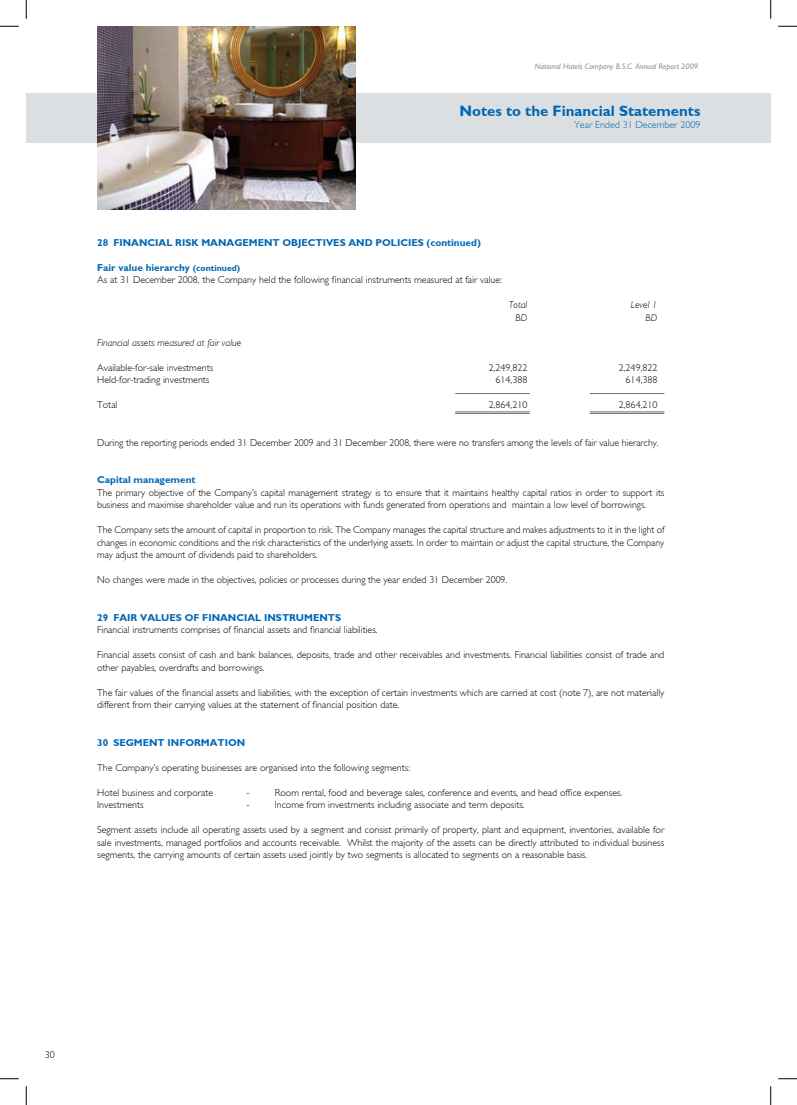
<style>
.page{position:relative;width:797px;height:1105px;background:#fff}
.page>*{position:absolute;margin:0;border:0;box-sizing:border-box;transform-origin:0 0}
.t1{font:700 15px "Gill Sans";color:#0066b3}
.t2{font:300 10px/12.5px "Gill Sans";color:#000}
.t3{font:700 10px "Gill Sans";color:#0066b3}
.t4{font:italic 300 10px "Gill Sans";color:#000}
.t5{font:300 10px "Gill Sans";color:#0066b3}
.t6{font:italic 8.12px "Gill Sans";color:#939598}
.s1{font-weight:700;color:#0066b3}
.s2{font-weight:700;font-size:8.75px;color:#0066b3}
</style>
<div class="page">
<div style="left:26px;top:94px;width:744px;height:49px;background:#dbdfe1"></div>
<hr style="left:455px;top:393px;width:75px;height:1px;background:#6d6f71">
<hr style="left:455px;top:413px;width:75px;height:1px;background:#6d6f71">
<hr style="left:455px;top:412px;width:75px;height:1px;background:#6d6f71">
<hr style="left:589px;top:393px;width:75px;height:1px;background:#6d6f71">
<hr style="left:589px;top:413px;width:75px;height:1px;background:#6d6f71">
<hr style="left:589px;top:412px;width:75px;height:1px;background:#6d6f71">
<img style="left:97px;top:26px;width:259px;height:184px">
<svg style="left:0;top:25px;width:19px;height:2px"></svg>
<svg style="left:778px;top:25px;width:19px;height:2px"></svg>
<svg style="left:0;top:1078px;width:19px;height:1px"></svg>
<svg style="left:778px;top:1078px;width:19px;height:1px"></svg>
<svg style="left:25px;top:0;width:2px;height:19px"></svg>
<svg style="left:25px;top:1086px;width:2px;height:19px"></svg>
<svg style="left:770px;top:0;width:1px;height:19px"></svg>
<svg style="left:770px;top:1086px;width:1px;height:19px"></svg>
<p class="t6" style="left:534px;top:61px;width:165px">National Hotels Company B.S.C. Annual Report 2009</p>
<p class="t1" style="left:459px;top:102px;width:242px">Notes to the Financial Statements</p>
<p class="t5" style="left:574px;top:119px;width:128px">Year Ended 31 December 2009</p>
<p class="t3" style="left:97px;top:236px;width:385px">28 FINANCIAL RISK MANAGEMENT OBJECTIVES AND POLICIES (continued)</p>
<p class="t2" style="left:97px;top:261px;width:406px"><span class="s1">Fair value hierarchy</span> <span class="s2">(continued)<br></span>As at 31 December 2008, the Company held the following financial instruments measured at fair value:</p>
<p class="t4" style="left:509px;top:299px;width:20px">Total</p>
<p class="t4" style="left:631px;top:299px;width:28px">Level 1</p>
<p class="t4" style="left:515px;top:311px;width:13px">BD</p>
<p class="t4" style="left:645px;top:311px;width:13px">BD</p>
<p class="t4" style="left:97px;top:336px;width:145px">Financial assets measured at fair value</p>
<p class="t2" style="left:97px;top:361px;width:118px">Available-for-sale investments</p>
<p class="t2" style="left:489px;top:361px;width:40px">2,249,822</p>
<p class="t2" style="left:619px;top:361px;width:40px">2,249,822</p>
<p class="t2" style="left:97px;top:374px;width:114px">Held-for-trading investments</p>
<p class="t2" style="left:495px;top:374px;width:33px">614,388</p>
<p class="t2" style="left:625px;top:374px;width:33px">614,388</p>
<p class="t2" style="left:97px;top:399px;width:22px">Total</p>
<p class="t2" style="left:489px;top:399px;width:40px">2,864,210</p>
<p class="t2" style="left:619px;top:399px;width:40px">2,864,210</p>
<p class="t2" style="left:97px;top:436px;width:563px">During the reporting periods ended 31 December 2009 and 31 December 2008, there were no transfers among the levels of fair value hierarchy.</p>
<p class="t2" style="left:97px;top:474px;width:568px"><span class="s1">Capital management<br></span>The primary objective of the Company’s capital management strategy is to ensure that it maintains healthy capital ratios in order to support its business and maximise shareholder value and run its operations with funds generated from operations and maintain a low level of borrowings.</p>
<p class="t2" style="left:97px;top:524px;width:569px;text-align:justify">The Company sets the amount of capital in proportion to risk. The Company manages the capital structure and makes adjustments to it in the light of changes in economic conditions and the risk characteristics of the underlying assets. In order to maintain or adjust the capital structure, the Company may adjust the amount of dividends paid to shareholders.</p>
<p class="t2" style="left:97px;top:574px;width:411px">No changes were made in the objectives, policies or processes during the year ended 31 December 2009.</p>
<p class="t2" style="left:97px;top:611px;width:282px"><span class="s1">29 FAIR VALUES OF FINANCIAL INSTRUMENTS<br></span>Financial instruments comprises of financial assets and financial liabilities.</p>
<p class="t2" style="left:97px;top:649px;width:568px">Financial assets consist of cash and bank balances, deposits, trade and other receivables and investments. Financial liabilities consist of trade and other payables, overdrafts and borrowings.</p>
<p class="t2" style="left:97px;top:686px;width:568px">The fair values of the financial assets and liabilities, with the exception of certain investments which are carried at cost (note 7), are not materially different from their carrying values at the statement of financial position date.</p>
<p class="t3" style="left:97px;top:736px;width:150px">30 SEGMENT INFORMATION</p>
<p class="t2" style="left:97px;top:761px;width:314px">The Company’s operating businesses are organised into the following segments:</p>
<p class="t2" style="left:97px;top:786px;width:117px">Hotel business and corporate</p>
<p class="t2" style="left:246px;top:786px;width:5px">-</p>
<p class="t2" style="left:275px;top:786px;width:349px">Room rental, food and beverage sales, conference and events, and head office expenses.</p>
<p class="t2" style="left:97px;top:799px;width:48px">Investments</p>
<p class="t2" style="left:246px;top:799px;width:5px">-</p>
<p class="t2" style="left:275px;top:799px;width:251px">Income from investments including associate and term deposits.</p>
<p class="t2" style="left:97px;top:824px;width:568px;text-align:justify">Segment assets include all operating assets used by a segment and consist primarily of property, plant and equipment, inventories, available for sale investments, managed portfolios and accounts receivable. Whilst the majority of the assets can be directly attributed to individual business segments, the carrying amounts of certain assets used jointly by two segments is allocated to segments on a reasonable basis.</p>
<p class="t2" style="left:45px;top:1048px;width:11px">30</p>
</div>
